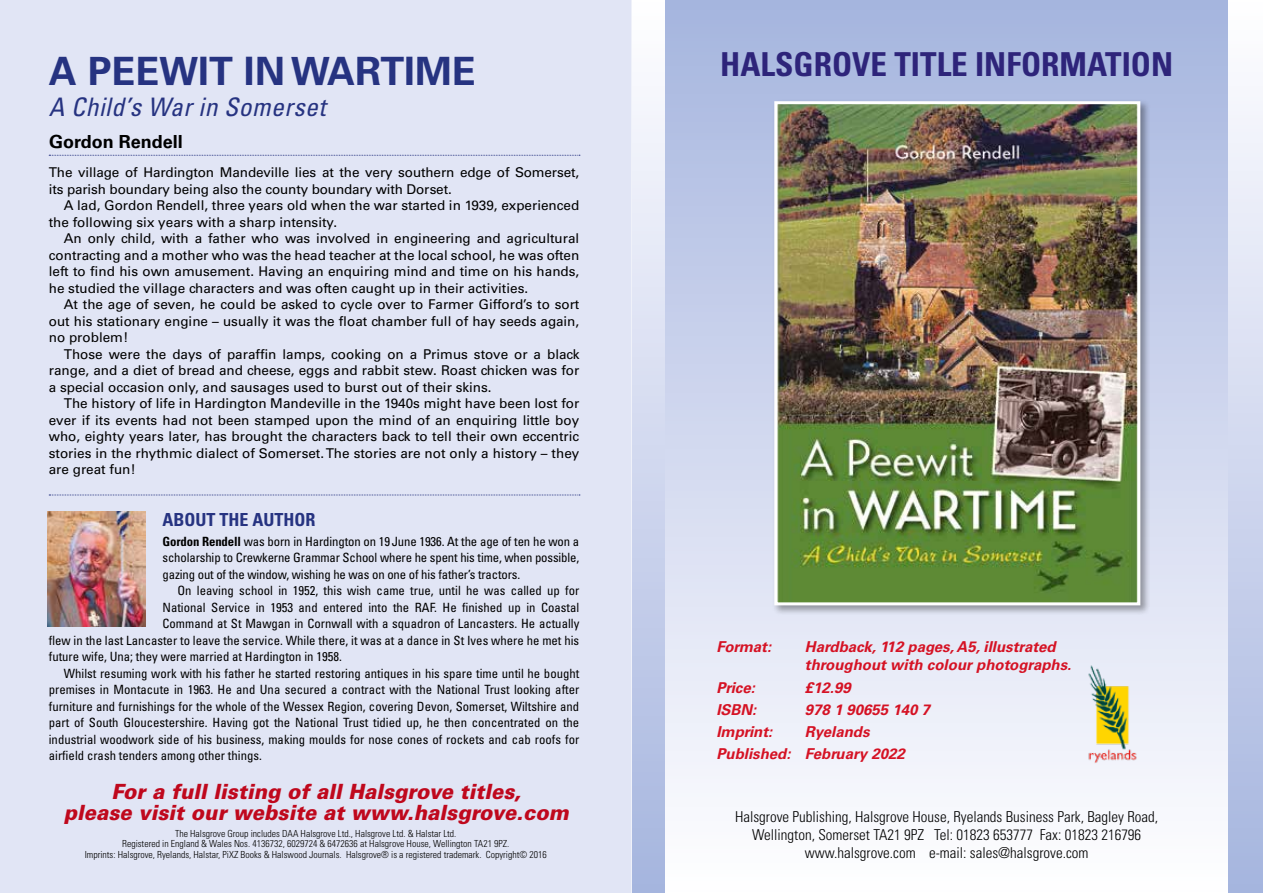
<style>
.page{position:relative;width:1263px;height:893px;background:#fff}
.page>*{position:absolute;margin:0;border:0;box-sizing:border-box;transform-origin:0 0}
.t1{font:700 39px "Univers";color:#283583}
.t2{font:700 condensed 33px "Univers LT Std";color:#2e247a}
.t3{font:italic condensed 25.5px "Univers";letter-spacing:.02em;color:#283583}
.t4{font:italic 900 21px/21px "Univers";letter-spacing:.005em;color:#d2091e;text-align:center;scale:.95 1}
.t5{font:700 condensed 18px "Univers";color:#283583}
.t6{font:700 18px "Univers";color:#000}
.t7{font:300 condensed 15px/18px "Univers LT Std";color:#000;text-align:center}
.t8{font:italic 700 15px/18px "Univers";color:#d51224}
.t9{font:13.5px/16.5px "Univers";color:#000;text-align:justify}
.t10{font:condensed 12.75px/16.5px "Univers";color:#000;text-align:justify}
.t11{font:300 condensed 9.75px/10.5px "Univers";color:#000;text-align:center}
.s1{font-weight:700}
</style>
<div class="page">
<div style="left:631px;top:0;width:631px;height:893px;background:linear-gradient(to bottom,#fffeff,#a6b5df)"></div>
<div style="left:665px;top:0;width:563px;height:893px;background:linear-gradient(to bottom,#a6b5df,#fffeff)"></div>
<div style="left:772px;top:99px;width:378px;height:517px;background:#000;opacity:.35"></div>
<img style="left:778px;top:105px;width:358px;height:496px">
<div style="left:774px;top:101px;width:366px;height:504px;border:3px solid #fff"></div>
<img style="left:1082px;top:658px;width:58px;height:109px">
<div style="left:0;top:0;width:631px;height:893px;background:#e1e5f5"></div>
<img style="left:48px;top:511px;width:98px;height:115px">
<h1 class="t1" style="left:49px;top:48px;width:428px">A PEEWIT IN WARTIME</h1>
<h3 class="t3" style="left:49px;top:91px;width:278px">A Child’s War in Somerset</h3>
<h3 class="t6" style="left:49px;top:131px;width:135px">Gordon Rendell</h3>
<p class="t9" style="left:49px;top:164px;width:532px">The village of Hardington Mandeville lies at the very southern edge of Somerset, its parish boundary being also the county boundary with Dorset.</p>
<p class="t9" style="left:49px;top:197px;width:532px;text-indent:15px">A lad, Gordon Rendell, three years old when the war started in 1939, experienced the following six years with a sharp intensity.</p>
<p class="t9" style="left:49px;top:230px;width:532px;text-indent:15px">An only child, with a father who was involved in engineering and agricultural contracting and a mother who was the head teacher at the local school, he was often left to find his own amusement. Having an enquiring mind and time on his hands, he studied the village characters and was often caught up in their activities.</p>
<p class="t9" style="left:49px;top:296px;width:532px;text-indent:15px">At the age of seven, he could be asked to cycle over to Farmer Gifford’s to sort out his stationary engine – usually it was the float chamber full of hay seeds again, no problem!</p>
<p class="t9" style="left:49px;top:346px;width:532px;text-indent:15px">Those were the days of paraffin lamps, cooking on a Primus stove or a black range, and a diet of bread and cheese, eggs and rabbit stew. Roast chicken was for a special occasion only, and sausages used to burst out of their skins.</p>
<p class="t9" style="left:49px;top:395px;width:532px;text-indent:15px">The history of life in Hardington Mandeville in the 1940s might have been lost for ever if its events had not been stamped upon the mind of an enquiring little boy who, eighty years later, has brought the characters back to tell their own eccentric stories in the rhythmic dialect of Somerset. The stories are not only a history – they are great fun!</p>
<h3 class="t5" style="left:163px;top:508px;width:154px">ABOUT THE AUTHOR</h3>
<p class="t10" style="left:163px;top:533px;width:418px"><span class="s1">Gordon Rendell</span> was born in Hardington on 19June 1936. At the age of ten he won a scholarship to Crewkerne Grammar School where he spent his time, when possible, gazing out of the window, wishing he was on one of his father’s tractors.</p>
<p class="t10" style="left:178px;top:582px;width:403px">On leaving school in 1952, this wish came true, until he was called up for</p>
<p class="t10" style="left:163px;top:599px;width:418px">National Service in 1953 and entered into the RAF. He finished up in Coastal</p>
<p class="t10" style="left:163px;top:615px;width:418px">Command at St Mawgan in Cornwall with a squadron of Lancasters. He actually</p>
<p class="t10" style="left:49px;top:632px;width:532px">flew in the last Lancaster to leave the service. While there, it was at a dance in St Ives where he met his</p>
<p class="t10" style="left:49px;top:648px;width:295px">future wife, Una; they were married at Hardington in 1958.</p>
<p class="t10" style="left:64px;top:665px;width:517px">Whilst resuming work with his father he started restoring antiques in his spare time until he bought</p>
<p class="t10" style="left:49px;top:681px;width:532px">premises in Montacute in 1963. He and Una secured a contract with the National Trust looking after</p>
<p class="t10" style="left:49px;top:698px;width:532px">furniture and furnishings for the whole of the Wessex Region, covering Devon, Somerset, Wiltshire and</p>
<p class="t10" style="left:49px;top:714px;width:532px">part of South Gloucestershire. Having got the National Trust tidied up, he then concentrated on the</p>
<p class="t10" style="left:49px;top:731px;width:532px">industrial woodwork side of his business, making moulds for nose cones of rockets and cab roofs for</p>
<p class="t10" style="left:49px;top:747px;width:215px">airfield crash tenders among other things.</p>
<h3 class="t4" style="left:64px;top:781px;width:533px">For a full listing of all Halsgrove titles,<br>please visit our website at www.halsgrove.com</h3>
<p class="t11" style="left:85px;top:828px;width:463px">The Halsgrove Group includes DAA Halsgrove Ltd., Halsgrove Ltd. &amp; Halstar Ltd.<br>Registered in England &amp; Wales Nos. 4136732, 6029724 &amp; 6472636 at Halsgrove House, Wellington TA21 9PZ.<br>Imprints: Halsgrove, Ryelands, Halstar, PiXZ Books &amp; Halswood Journals. Halsgrove® is a registered trademark. Copyright© 2016</p>
<p class="t11" style="left:506px;top:849px;width:15px">i t</p>
<h2 class="t2" style="left:720px;top:44px;width:454px">HALSGROVE TITLE INFORMATION</h2>
<p class="t8" style="left:716px;top:638px;width:56px">Format:</p>
<p class="t8" style="left:805px;top:638px;width:268px">Hardback, 112 pages, A5, illustrated throughout with colour photographs.</p>
<p class="t8" style="left:716px;top:678px;width:40px">Price:</p>
<p class="t8" style="left:805px;top:678px;width:47px">£12.99</p>
<p class="t8" style="left:716px;top:701px;width:42px">ISBN:</p>
<p class="t8" style="left:805px;top:701px;width:127px">978 1 90655 140 7</p>
<p class="t8" style="left:716px;top:723px;width:58px">Imprint:</p>
<p class="t8" style="left:716px;top:721px;width:190px;line-height:22.2px;text-indent:88px">Ryelands<br>Published: February 2022</p>
<p class="t7" style="left:735px;top:808px;width:425px">Halsgrove Publishing, Halsgrove House, Ryelands Business Park, Bagley Road,<br>Wellington, Somerset TA21 9PZ Tel: 01823 653777 Fax: 01823 216796 www.halsgrove.com e-mail: sales@halsgrove.com</p>
<p class="t7" style="left:777px;top:826px;width:22px">i t</p>
</div>
